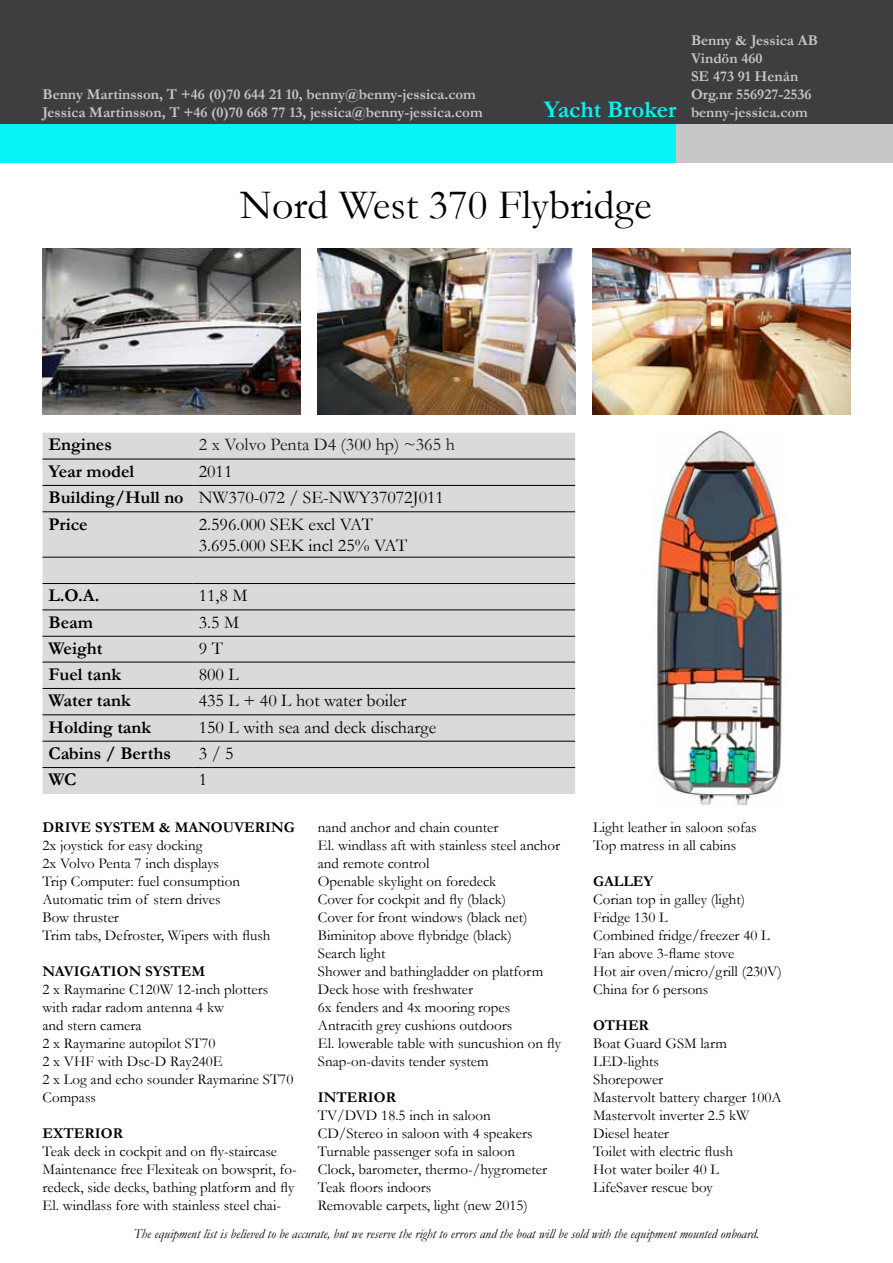
<style>
.page{position:relative;width:893px;height:1263px;background:#fff}
.page>*{position:absolute;margin:0;border:0;box-sizing:border-box;transform-origin:0 0}
.t1{font:42px "Garamond";color:#000}
.t2{font:18px/26.4px "Garamond";color:#000}
.t3{font:700 18px "Garamond";color:#000}
.t4{font:18px "Garamond";color:#1a171b}
.t5{font:15px/18px "Garamond";color:#000}
.t6{font:700 15px/18px "Garamond";color:#c6c7c8}
.t7{font:700 15px "Garamond";color:#000}
.t8{font:italic 13.5px "Garamond";color:#000}
.s1{font-size:24px;color:#06f4f4}
.s2{font-weight:700}
</style>
<div class="page">
<div style="left:0;top:0;width:893px;height:124px;background:#3e3d40"></div>
<div style="left:0;top:124px;width:676px;height:38px;background:#06f4f4"></div>
<div style="left:676px;top:124px;width:217px;height:38px;background:#c6c7c8"></div>
<div style="left:43px;top:433px;width:532px;height:150px;background:#d9dadb"></div>
<div style="left:43px;top:486px;width:532px;height:71px;background:#d9dadb"></div>
<div style="left:43px;top:584px;width:532px;height:104px;background:#d9dadb"></div>
<div style="left:43px;top:689px;width:532px;height:105px;background:#d9dadb"></div>
<hr style="left:43px;top:459px;width:150px;height:1px;background:#000">
<hr style="left:193px;top:459px;width:382px;height:1px;background:#000">
<hr style="left:43px;top:485px;width:150px;height:1px;background:#000">
<hr style="left:193px;top:485px;width:382px;height:1px;background:#000">
<hr style="left:43px;top:511px;width:150px;height:1px;background:#000">
<hr style="left:193px;top:511px;width:382px;height:1px;background:#000">
<hr style="left:43px;top:557px;width:150px;height:1px;background:#000">
<hr style="left:193px;top:557px;width:382px;height:1px;background:#000">
<hr style="left:43px;top:583px;width:150px;height:1px;background:#000">
<hr style="left:193px;top:583px;width:382px;height:1px;background:#000">
<hr style="left:43px;top:610px;width:150px;height:1px;background:#000">
<hr style="left:193px;top:610px;width:382px;height:1px;background:#000">
<hr style="left:43px;top:636px;width:150px;height:1px;background:#000">
<hr style="left:193px;top:636px;width:382px;height:1px;background:#000">
<hr style="left:43px;top:662px;width:150px;height:1px;background:#000">
<hr style="left:193px;top:662px;width:382px;height:1px;background:#000">
<hr style="left:43px;top:688px;width:150px;height:1px;background:#000">
<hr style="left:193px;top:688px;width:382px;height:1px;background:#000">
<hr style="left:43px;top:714px;width:150px;height:1px;background:#000">
<hr style="left:193px;top:714px;width:382px;height:1px;background:#000">
<hr style="left:43px;top:741px;width:150px;height:1px;background:#000">
<hr style="left:193px;top:741px;width:382px;height:1px;background:#000">
<hr style="left:43px;top:767px;width:150px;height:1px;background:#000">
<hr style="left:193px;top:767px;width:382px;height:1px;background:#000">
<img style="left:653px;top:430px;width:132px;height:377px">
<img style="left:42px;top:249px;width:259px;height:165px">
<img style="left:592px;top:249px;width:259px;height:165px">
<img style="left:318px;top:249px;width:257px;height:165px">
<p class="t6" style="left:43px;top:86px;width:442px">Benny Martinsson, T +46 (0)70 644 21 10, benny@benny-jessica.com<br>Jessica Martinsson, T +46 (0)70 668 77 13, jessica@benny-jessica.com</p>
<p class="t6" style="left:691px;top:31px;width:128px">Benny &amp; Jessica AB</p>
<p class="t6" style="left:691px;top:49px;width:73px">Vindön 460</p>
<p class="t6" style="left:691px;top:67px;width:109px">SE 473 91 Henån</p>
<p class="t6" style="left:691px;top:85px;width:122px">Org.nr 556927-2536</p>
<p class="t6" style="left:544px;top:103px;width:266px"><span class="s1">Yacht Broker</span> benny-jessica.com</p>
<h1 class="t1" style="left:240px;top:177px;width:413px">Nord West 370 Flybridge</h1>
<p class="t3" style="left:49px;top:432px;width:65px">Engines</p>
<p class="t4" style="left:199px;top:433px;width:258px">2 x Volvo Penta D4 (300 hp) ~365 h</p>
<p class="t3" style="left:49px;top:459px;width:87px">Year model</p>
<p class="t2" style="left:49px;top:457px;width:397px;text-indent:150px">2011<br><span class="s2">Building/Hull no</span> NW370-072 / SE-NWY37072J011<br><span class="s2">Price</span></p>
<p class="t2" style="left:199px;top:513px;width:210px;line-height:21.6px">2.596.000 SEK excl VAT<br>3.695.000 SEK incl 25% VAT</p>
<p class="t3" style="left:49px;top:583px;width:52px">L.O.A.</p>
<p class="t2" style="left:199px;top:582px;width:50px">11,8 M</p>
<p class="t3" style="left:49px;top:610px;width:46px">Beam</p>
<p class="t2" style="left:199px;top:608px;width:42px">3.5 M</p>
<p class="t3" style="left:49px;top:636px;width:55px">Weight</p>
<p class="t2" style="left:199px;top:635px;width:26px">9 T</p>
<p class="t3" style="left:49px;top:662px;width:74px">Fuel tank</p>
<p class="t2" style="left:199px;top:661px;width:42px">800 L</p>
<p class="t3" style="left:49px;top:688px;width:84px">Water tank</p>
<p class="t2" style="left:199px;top:687px;width:209px">435 L + 40 L hot water boiler</p>
<p class="t3" style="left:49px;top:715px;width:104px">Holding tank</p>
<p class="t2" style="left:199px;top:713px;width:239px">150 L with sea and deck discharge</p>
<p class="t3" style="left:49px;top:741px;width:124px">Cabins / Berths</p>
<p class="t2" style="left:199px;top:740px;width:36px">3 / 5</p>
<p class="t3" style="left:49px;top:767px;width:29px">WC</p>
<p class="t2" style="left:199px;top:766px;width:10px">1</p>
<p class="t7" style="left:43px;top:817px;width:254px">DRIVE SYSTEM &amp; MANOUVERING</p>
<p class="t5" style="left:43px;top:835px;width:230px">2x joystick for easy docking<br>2x Volvo Penta 7 inch displays<br>Trip Computer: fuel consumption<br>Automatic trim of stern drives<br>Bow thruster<br>Trim tabs, Defroster, Wipers with flush</p>
<p class="t7" style="left:43px;top:961px;width:164px">NAVIGATION SYSTEM</p>
<p class="t5" style="left:43px;top:979px;width:252px">2 x Raymarine C120W 12-inch plotters with radar radom antenna 4 kw<br>and stern camera<br>2 x Raymarine autopilot ST70<br>2 x VHF with Dsc-D Ray240E<br>2 x Log and echo sounder Raymarine ST70<br>Compass</p>
<p class="t7" style="left:43px;top:1123px;width:82px">EXTERIOR</p>
<p class="t5" style="left:43px;top:1141px;width:256px">Teak deck in cockpit and on fly-staircase Maintenance free Flexiteak on bowsprit, fo&shy;redeck, side decks, bathing platform and fly El. windlass fore with stainless steel chai-</p>
<p class="t5" style="left:318px;top:817px;width:245px">nand anchor and chain counter<br>El. windlass aft with stainless steel anchor and remote control<br>Openable skylight on foredeck<br>Cover for cockpit and fly (black)<br>Cover for front windows (black net)<br>Biminitop above flybridge (black)<br>Search light<br>Shower and bathingladder on platform<br>Deck hose with freshwater<br>6x fenders and 4x mooring ropes<br>Antracith grey cushions outdoors<br>El. lowerable table with suncushion on fly<br>Snap-on-davits tender system</p>
<p class="t7" style="left:318px;top:1087px;width:80px">INTERIOR</p>
<p class="t5" style="left:318px;top:1105px;width:231px">TV/DVD 18.5 inch in saloon<br>CD/Stereo in saloon with 4 speakers<br>Turnable passenger sofa in saloon<br>Clock, barometer, thermo-/hygrometer<br>Teak floors indoors<br>Removable carpets, light (new 2015)</p>
<p class="t5" style="left:593px;top:817px;width:165px">Light leather in saloon sofas<br>Top matress in all cabins</p>
<p class="t7" style="left:593px;top:871px;width:62px">GALLEY</p>
<p class="t5" style="left:593px;top:889px;width:190px">Corian top in galley (light)<br>Fridge 130 L<br>Combined fridge/freezer 40 L<br>Fan above 3-flame stove<br>Hot air oven/micro/grill (230V)<br>China for 6 persons</p>
<p class="t7" style="left:593px;top:1015px;width:57px">OTHER</p>
<p class="t5" style="left:593px;top:1033px;width:190px">Boat Guard GSM larm<br>LED-lights<br>Shorepower<br>Mastervolt battery charger 100A<br>Mastervolt inverter 2.5 kW<br>Diesel heater<br>Toilet with electric flush<br>Hot water boiler 40 L<br>LifeSaver rescue boy</p>
<p class="t8" style="left:134px;top:1225px;width:627px">The equipment list is believed to be accurate, but we reserve the right to errors and the boat will be sold with the equipment mounted onboard.</p>
</div>
